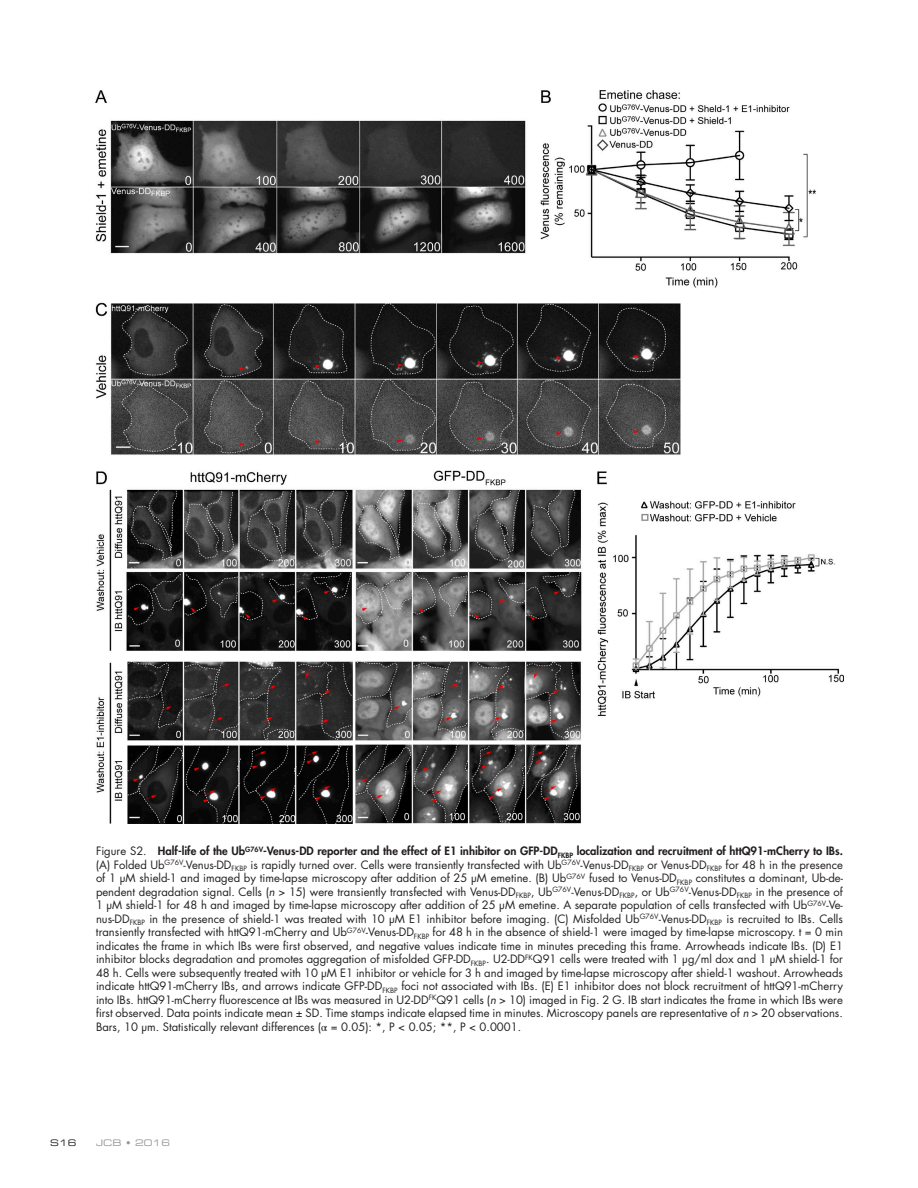
<style>
.page{position:relative;width:918px;height:1188px;background:#fff}
.page>*{position:absolute;margin:0;border:0;box-sizing:border-box;transform-origin:0 0}
.t1{font:11.25px/13.5px "Futura Std";color:#231f20;text-align:justify}
.t2{font:9px "Eurostile LT Std Ex 2";letter-spacing:.01em;color:#949698}
.t3{font:9px "Eurostile LT Std Ex 2";color:#231f20}
.s1{font-weight:800}
.s2{font-style:italic}
.s3{font-family:"STIX General"}
</style>
<div class="page">
<img style="left:96px;top:90px;width:747px;height:734px">
<p class="t1" style="left:96px;top:845px;width:749px">Figure S2. <span class="s1">Half-life of the Ub</span><sup>G76V</sup><span class="s1">-Venus-DD reporter and the effect of E1 inhibitor on GFP-DD</span><sub>FKBP</sub> <span class="s1">localization and recruitment of httQ91-mCherry to IBs. </span>(A) Folded Ub<sup>G76V</sup>-Venus-DD<sub>FKBP</sub> is rapidly turned over. Cells were transiently transfected with Ub<sup>G76V</sup>-Venus-DD<sub>FKBP</sub> or Venus-DD<sub>FKBP</sub> for 48 h in the presence of 1 µM shield-1 and imaged by time-lapse microscopy after addition of 25 µM emetine. (B) Ub<sup>G76V</sup> fused to Venus-DD<sub>FKBP</sub> constitutes a dominant, Ub-de&shy;pendent degradation signal. Cells (<span class="s2">n</span> &gt; 15) were transiently transfected with Venus-DD<sub>FKBP</sub>, Ub<sup>G76V</sup>-Venus-DD<sub>FKBP</sub>, or Ub<sup>G76V</sup>-Venus-DD<sub>FKBP</sub> in the presence of 1 µM shield-1 for 48 h and imaged by time-lapse microscopy after addition of 25 µM emetine. A separate population of cells transfected with Ub<sup>G76V</sup>-Ve&shy;nus-DD<sub>FKBP</sub> in the presence of shield-1 was treated with 10 µM E1 inhibitor before imaging. (C) Misfolded Ub<sup>G76V</sup>-Venus-DD<sub>FKBP</sub> is recruited to IBs. Cells transiently transfected with httQ91-mCherry and Ub<sup>G76V</sup>-Venus-DD<sub>FKBP</sub> for 48 h in the absence of shield-1 were imaged by time-lapse microscopy. t = 0 min indicates the frame in which IBs were first observed, and negative values indicate time in minutes preceding this frame. Arrowheads indicate IBs. (D) E1 inhibitor blocks degradation and promotes aggregation of misfolded GFP-DD<sub>FKBP</sub>. U2-DD<sup>FK</sup>Q91 cells were treated with 1 µg/ml dox and 1 µM shield-1 for 48 h. Cells were subsequently treated with 10 µM E1 inhibitor or vehicle for 3 h and imaged by time-lapse microscopy after shield-1 washout. Arrowheads indicate httQ91-mCherry IBs, and arrows indicate GFP-DD<sub>FKBP</sub> foci not associated with IBs. (E) E1 inhibitor does not block recruitment of httQ91-mCherry into IBs. httQ91-mCherry fluorescence at IBs was measured in U2-DD<sup>FK</sup>Q91 cells (<span class="s2">n</span> &gt; 10) imaged in Fig. 2 G. IB start indicates the frame in which IBs were first observed. Data points indicate mean ± SD. Time stamps indicate elapsed time in minutes. Microscopy panels are representative of <span class="s2">n</span> &gt; 20 observations.<br>Bars, 10 µm. Statistically relevant differences (<span class="s3">α</span> = 0.05): *, P &lt; 0.05; **, P &lt; 0.0001.</p>
<p class="t3" style="left:50px;top:1136px;width:28px">S16</p>
<p class="t2" style="left:96px;top:1136px;width:76px">JCB • 2016</p>
</div>
